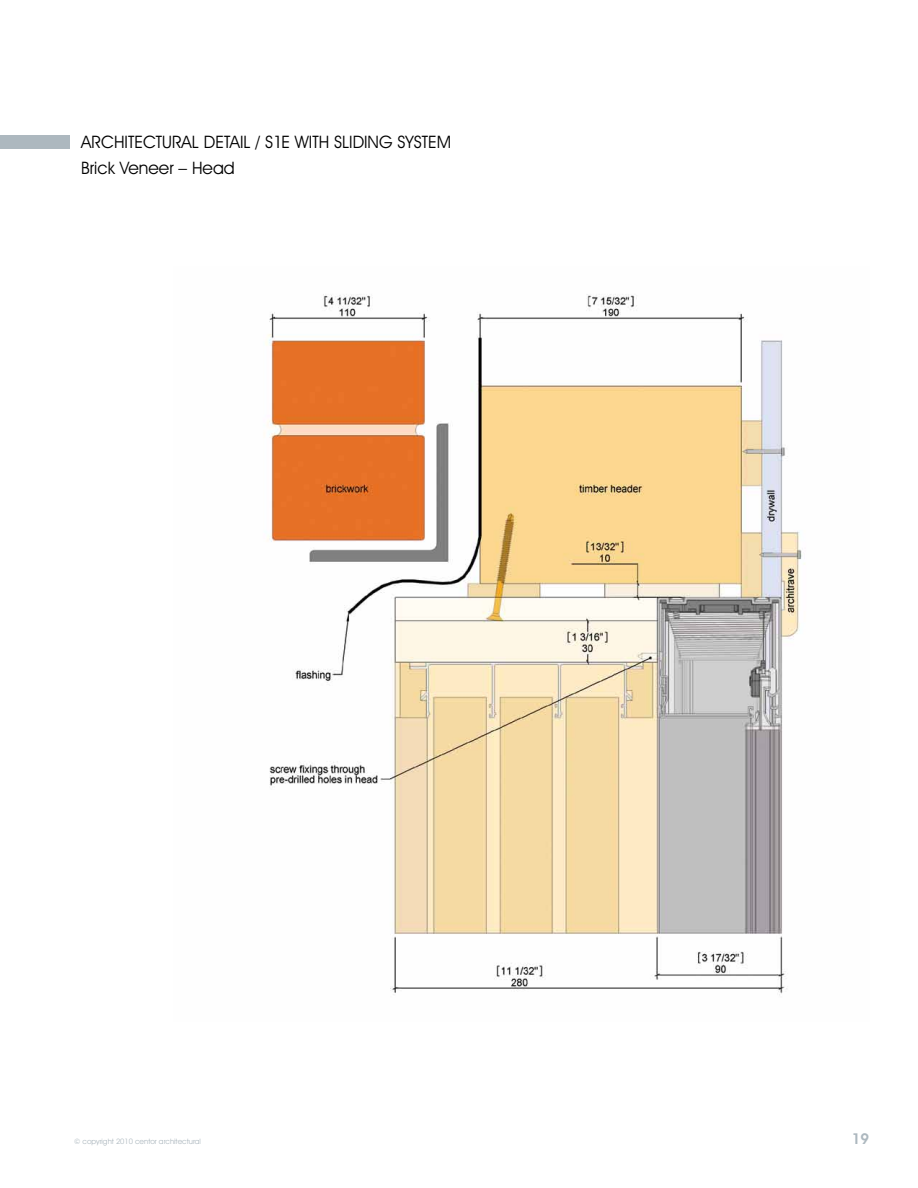
<style>
.page{position:relative;width:918px;height:1188px;background:#fff}
.page>*{position:absolute;margin:0;border:0;box-sizing:border-box;transform-origin:0 0}
.t1{font:17.25px "Avant Garde IT Cby BT";color:#000}
.t2{font:600 15px "Avant Garde IT Cby BT";color:#adb8bf}
.t3{font:7.5px "Avant Garde IT Cby BT";color:#adb8bf}
</style>
<div class="page">
<img style="left:265px;top:294px;width:540px;height:701px">
<div style="left:0;top:135px;width:70px;height:13px;background:#adb8bf"></div>
<p class="t1" style="left:81px;top:131px;width:30px">Architectu</p>
<p class="t1" style="left:172px;top:131px;width:51px">ral Detai</p>
<p class="t1" style="left:244px;top:131px;width:61px">l / S1E with</p>
<p class="t1" style="left:334px;top:131px;width:119px">slidi ng syste m</p>
<p class="t1" style="left:81px;top:157px;width:155px">Brick Veneer – Head</p>
<p class="t3" style="left:74px;top:1137px;width:128px">© copyright 2010 centor architectural</p>
<p class="t2" style="left:852px;top:1130px;width:19px">19</p>
</div>
